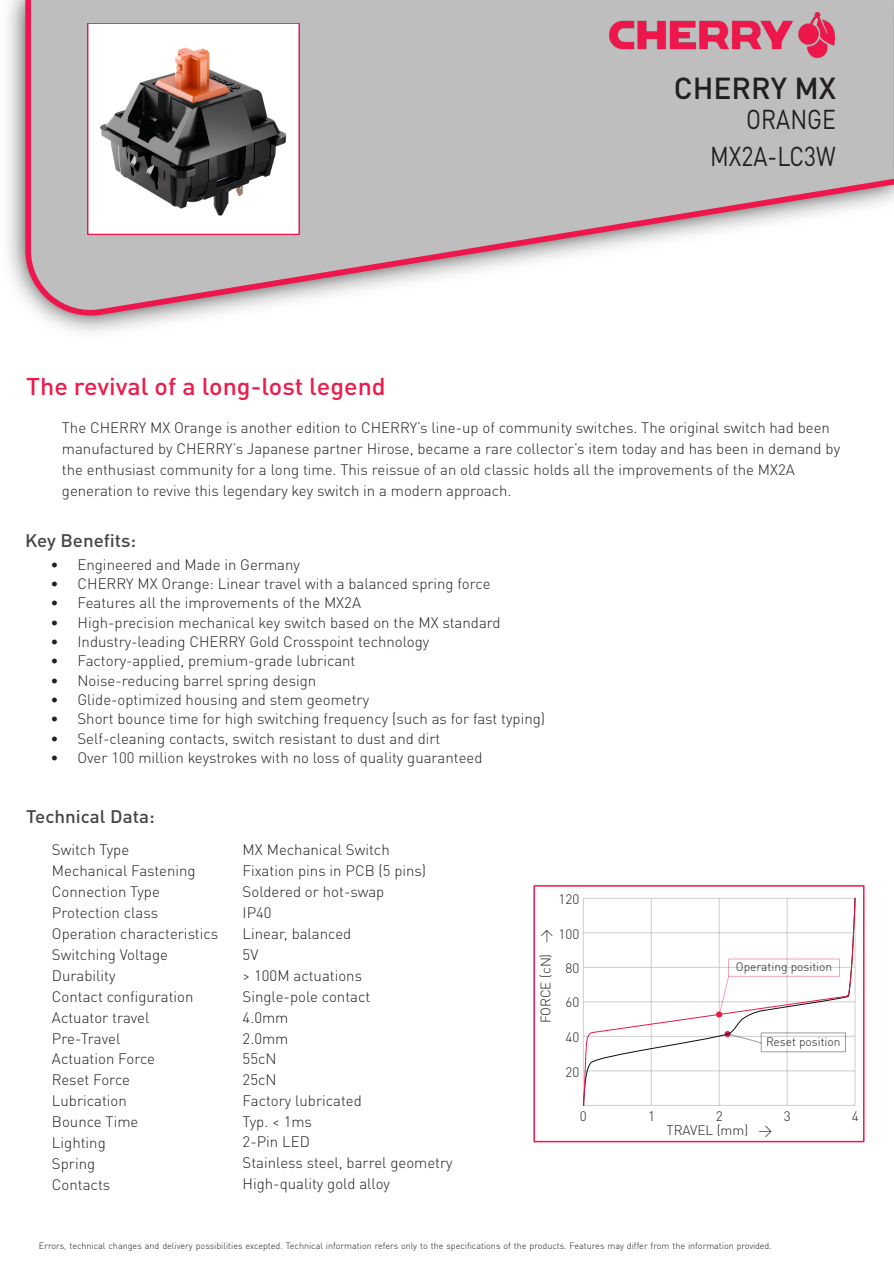
<style>
.page{position:relative;width:894px;height:1263px;background:#fff}
.page>*{position:absolute;margin:0;border:0;box-sizing:border-box;transform-origin:0 0}
.t1{font:500 30px "CHERRYDIN Pro";color:#231f20}
.t2{font:27px "CHERRYDIN Pro";color:#231f20;scale:.85 1}
.t3{font:500 24px "CHERRYDIN Pro";color:#ec1c4d;scale:1.04 1}
.t4{font:500 18px "CHERRYDIN Pro";color:rgb(8 10 10/.76);scale:1.04 1}
.t5{font:300 15px/20.9px "CHERRYDIN Pro";color:#251f1e}
.t6{font:300 15px/20.9px "CHERRYDIN Pro";color:#231f20}
.t7{font:300 13.5px "CHERRYDIN Offc";color:#231f20}
.t8{font:300 12px "CHERRYDIN Offc";color:#231f20}
.t9{font:300 9px "CHERRYDIN Offc";color:#251f1e}
</style>
<div class="page">
<svg style="left:583px;top:897px;width:272px;height:209px"></svg>
<svg style="left:22px;top:0;width:871px;height:318px"></svg>
<img style="left:609px;top:12px;width:225px;height:46px">
<img style="left:91px;top:26px;width:205px;height:205px">
<div style="left:533px;top:885px;width:331px;height:257px;border:2px solid #ed174d"></div>
<h1 class="t1" style="left:673px;top:76px;width:164px">CHERRY MX</h1>
<h2 class="t2" style="left:746px;top:108px;width:107px">ORANGE</h2>
<h2 class="t2" style="left:709px;top:145px;width:149px">MX2A-LC3W</h2>
<h3 class="t3" style="left:26px;top:377px;width:347px">The revival of a long-lost legend</h3>
<p class="t5" style="left:62px;top:419px;width:779px">The CHERRY MX Orange is another edition to CHERRY’s line-up of community switches. The original switch had been manufactured by CHERRY’s Japanese partner Hirose, became a rare collector’s item today and has been in demand by the enthusiast community for a long time. This reissue of an old classic holds all the improvements of the MX2A generation to revive this legendary key switch in a modern approach.</p>
<p class="t4" style="left:25px;top:533px;width:108px">Key Benefits:</p>
<p class="t5" style="left:50px;top:555px;width:251px">• Engineered and Made in Germany</p>
<p class="t5" style="left:50px;top:575px;width:441px">• CHERRY MX Orange: Linear travel with a balanced spring force</p>
<p class="t5" style="left:50px;top:594px;width:312px">• Features all the improvements of the MX2A</p>
<p class="t5" style="left:50px;top:613px;width:451px">• High-precision mechanical key switch based on the MX standard</p>
<p class="t5" style="left:50px;top:633px;width:380px">• Industry-leading CHERRY Gold Crosspoint technology</p>
<p class="t5" style="left:50px;top:652px;width:306px">• Factory-applied, premium-grade lubricant</p>
<p class="t5" style="left:50px;top:671px;width:267px">• Noise-reducing barrel spring design</p>
<p class="t5" style="left:50px;top:691px;width:320px">• Glide-optimized housing and stem geometry</p>
<p class="t5" style="left:50px;top:710px;width:496px">• Short bounce time for high switching frequency (such as for fast typing)</p>
<p class="t5" style="left:50px;top:729px;width:391px">• Self-cleaning contacts, switch resistant to dust and dirt</p>
<p class="t5" style="left:50px;top:749px;width:433px">• Over 100 million keystrokes with no loss of quality guaranteed</p>
<p class="t4" style="left:26px;top:809px;width:125px">Technical Data:</p>
<p class="t6" style="left:52px;top:841px;width:79px">Switch Type</p>
<p class="t6" style="left:242px;top:841px;width:148px">MX Mechanical Switch</p>
<p class="t6" style="left:52px;top:862px;width:145px">Mechanical Fastening</p>
<p class="t6" style="left:242px;top:862px;width:185px">Fixation pins in PCB (5 pins)</p>
<p class="t6" style="left:52px;top:883px;width:109px">Connection Type</p>
<p class="t6" style="left:242px;top:883px;width:143px">Soldered or hot-swap</p>
<p class="t6" style="left:52px;top:904px;width:108px">Protection class</p>
<p class="t6" style="left:242px;top:904px;width:30px">IP40</p>
<p class="t6" style="left:52px;top:925px;width:167px">Operation characteristics</p>
<p class="t6" style="left:242px;top:925px;width:110px">Linear, balanced</p>
<p class="t6" style="left:52px;top:945px;width:117px">Switching Voltage</p>
<p class="t6" style="left:242px;top:945px;width:17px">5V</p>
<p class="t6" style="left:52px;top:966px;width:65px">Durability</p>
<p class="t6" style="left:242px;top:966px;width:121px">&gt; 100M actuations</p>
<p class="t6" style="left:52px;top:987px;width:143px">Contact configuration</p>
<p class="t6" style="left:242px;top:987px;width:129px">Single-pole contact</p>
<p class="t6" style="left:52px;top:1008px;width:99px">Actuator travel</p>
<p class="t6" style="left:242px;top:1008px;width:47px">4.0mm</p>
<p class="t6" style="left:52px;top:1029px;width:70px">Pre-Travel</p>
<p class="t6" style="left:242px;top:1029px;width:47px">2.0mm</p>
<p class="t6" style="left:52px;top:1050px;width:104px">Actuation Force</p>
<p class="t6" style="left:242px;top:1050px;width:35px">55cN</p>
<p class="t6" style="left:52px;top:1071px;width:79px">Reset Force</p>
<p class="t6" style="left:242px;top:1071px;width:35px">25cN</p>
<p class="t6" style="left:52px;top:1092px;width:76px">Lubrication</p>
<p class="t6" style="left:242px;top:1092px;width:121px">Factory lubricated</p>
<p class="t6" style="left:52px;top:1113px;width:88px">Bounce Time</p>
<p class="t6" style="left:242px;top:1113px;width:71px">Typ. &lt; 1ms</p>
<p class="t6" style="left:52px;top:1134px;width:60px">Lighting<br>Spring<br>Contacts</p>
<p class="t6" style="left:242px;top:1133px;width:211px">2-Pin LED<br>Stainless steel, barrel geometry<br>High-quality gold alloy</p>
<p class="t7" style="left:558px;top:894px;width:22px">120</p>
<p class="t7" style="left:558px;top:928px;width:22px">100</p>
<p class="t7" style="left:540px;top:1023px;width:95px;rotate:-90deg">FORCE (cN) →</p>
<p class="t7" style="left:565px;top:963px;width:15px">80</p>
<p class="t7" style="left:565px;top:997px;width:15px">60</p>
<p class="t7" style="left:565px;top:1032px;width:15px">40</p>
<p class="t7" style="left:565px;top:1066px;width:15px">20</p>
<p class="t8" style="left:735px;top:962px;width:98px">Operating position</p>
<p class="t8" style="left:765px;top:1037px;width:76px">Reset position</p>
<p class="t7" style="left:579px;top:1110px;width:8px">0</p>
<p class="t7" style="left:648px;top:1110px;width:8px">1</p>
<p class="t7" style="left:715px;top:1110px;width:8px">2</p>
<p class="t7" style="left:783px;top:1110px;width:8px">3</p>
<p class="t7" style="left:851px;top:1110px;width:8px">4</p>
<p class="t7" style="left:666px;top:1125px;width:107px">TRAVEL (mm) →</p>
<p class="t9" style="left:39px;top:1242px;width:733px">Errors, technical changes and delivery possibilities excepted. Technical information refers only to the specifications of the products. Features may differ from the information provided.</p>
</div>
